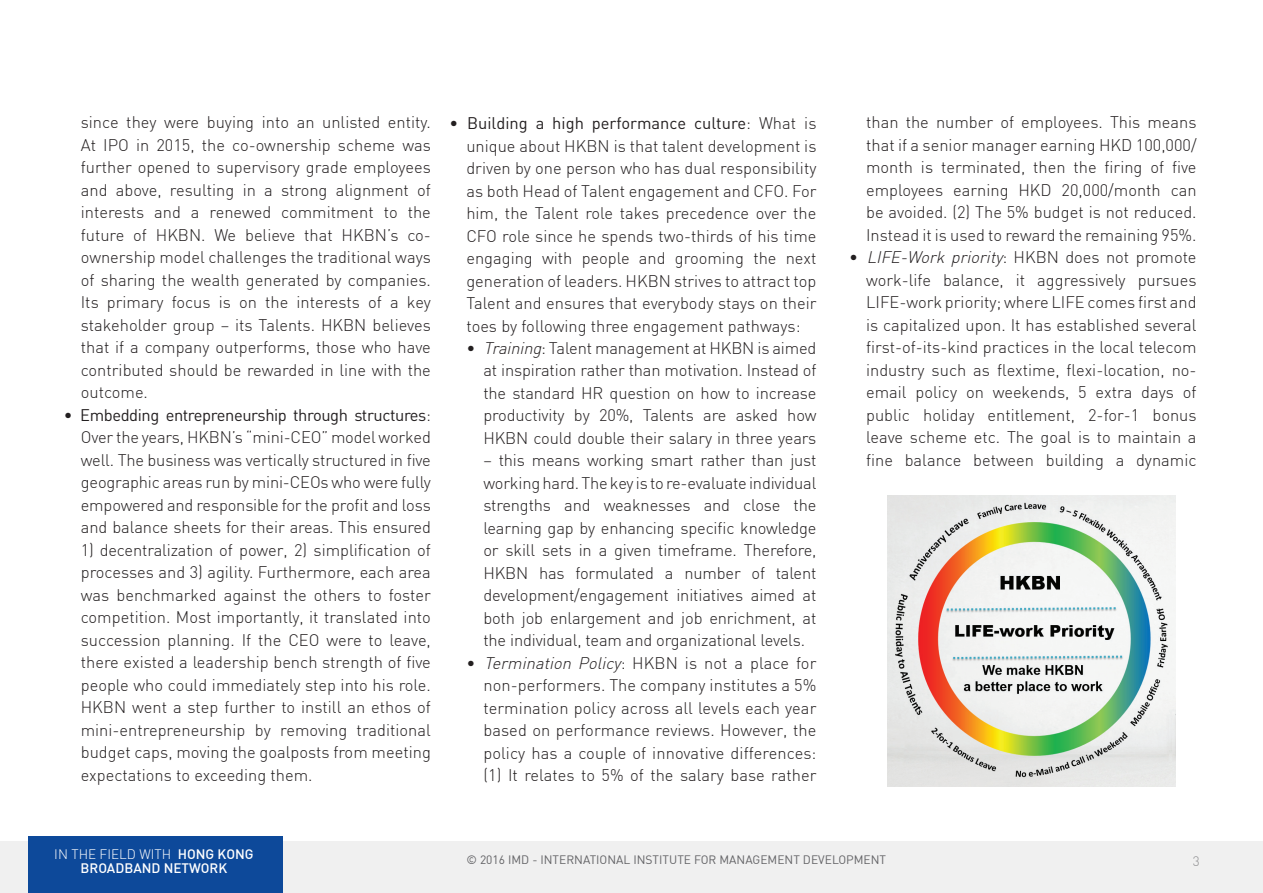
<style>
.page{position:relative;width:1263px;height:893px;background:#fff}
.page>*{position:absolute;margin:0;border:0;box-sizing:border-box;transform-origin:0 0}
.t1{font:300 16.5px/22.5px "DIN";color:#231f20;text-align:justify}
.t2{font:500 13.5px/13.5px "DIN";color:#fff;text-align:center}
.t3{font:300 13.5px "DIN";color:#636366}
.t4{font:12px "DIN";color:#636366}
.s1{font-weight:400}
.s2{font-style:italic}
.s3{font-weight:300}
</style>
<div class="page">
<div style="left:0;top:842px;width:1263px;height:51px;background:#f0f0f0"></div>
<div style="left:28px;top:836px;width:254px;height:57px;background:#0d499a"></div>
<img style="left:888px;top:496px;width:287px;height:290px">
<p class="t1" style="left:81px;top:111px;width:352px">since they were buying into an unlisted entity.<br>At IPO in 2015, the co-ownership scheme was further opened to supervisory grade employees and above, resulting in a strong alignment of interests and a renewed commitment to the future of HKBN. We believe that HKBN’s co&shy;ownership model challenges the traditional ways of sharing the wealth generated by companies.<br>Its primary focus is on the interests of a key stakeholder group – its Talents. HKBN believes that if a company outperforms, those who have contributed should be rewarded in line with the outcome.</p>
<p class="t1" style="left:81px;top:403px;width:352px;text-indent:-17px"><span class="s1">• Embedding entrepreneurship through structures</span>:<br>Over the years, HKBN’s “mini-CEO” model worked well. The business was vertically structured in five geographic areas run by mini-CEOs who were fully empowered and responsible for the profit and loss and balance sheets for their areas. This ensured</p>
<p class="t1" style="left:81px;top:538px;width:352px">1) decentralization of power, 2) simplification of processes and 3) agility. Furthermore, each area was benchmarked against the others to foster competition. Most importantly, it translated into succession planning. If the CEO were to leave, there existed a leadership bench strength of five people who could immediately step into his role.<br>HKBN went a step further to instill an ethos of mini-entrepreneurship by removing traditional budget caps, moving the goalposts from meeting expectations to exceeding them.</p>
<p class="t1" style="left:466px;top:112px;width:352px;text-indent:-17px"><span class="s1">• Building a high performance culture</span>: What is unique about HKBN is that talent development is driven by one person who has dual responsibility as both Head of Talent engagement and CFO. For him, the Talent role takes precedence over the CFO role since he spends two-thirds of his time engaging with people and grooming the next generation of leaders. HKBN strives to attract top Talent and ensures that everybody stays on their toes by following three engagement pathways:</p>
<p class="t1" style="left:483px;top:336px;width:335px;text-indent:-17px">• <span class="s2">Training</span>: Talent management at HKBN is aimed at inspiration rather than motivation. Instead of the standard HR question on how to increase productivity by 20%, Talents are asked how HKBN could double their salary in three years</p>
<p class="t1" style="left:483px;top:449px;width:335px">– this means working smart rather than just working hard. The key is to re-evaluate individual strengths and weaknesses and close the learning gap by enhancing specific knowledge or skill sets in a given timeframe. Therefore, HKBN has formulated a number of talent development/engagement initiatives aimed at both job enlargement and job enrichment, at the individual, team and organizational levels.</p>
<p class="t1" style="left:483px;top:651px;width:335px;text-indent:-17px">• <span class="s2">Termination Policy</span>: H K B N i s n o t a p l a c e fo r non-performers. The company institutes a 5% termination policy across all levels each year based on performance reviews. However, the policy has a couple of innovative differences: (1) It relates to 5% of the salary base rather</p>
<p class="t1" style="left:866px;top:111px;width:332px">than the number of employees. This means that if a senior manager earning HKD 100,000/ month is terminated, then the firing of five employees earning HKD 20,000/month can be avoided. (2) The 5% budget is not reduced.<br>Instead it is used to reward the remaining 95%.</p>
<p class="t1" style="left:866px;top:246px;width:332px;text-indent:-17px">• <span class="s2">LIFE-Work priority</span>: H K B N d o e s n o t p ro m o t e work-life balance, it aggressively pursues LIFE-work priority; where LIFE comes first and is capitalized upon. It has established several first-of-its-kind practices in the local telecom industry such as flextime, flexi-location, no&shy;email policy on weekends, 5 extra days of public holiday entitlement, 2-for-1 bonus leave scheme etc. The goal is to maintain a fine balance between building a dynamic</p>
<p class="t2" style="left:54px;top:847px;width:201px"><span class="s3">IN THE FIELD WITH</span> HONG KONG<br>BROADBAND NETWORK</p>
<p class="t4" style="left:466px;top:852px;width:421px">© 2016 IMD - INTERNATIONAL INSTITUTE FOR MANAGEMENT DEVELOPMENT</p>
<p class="t3" style="left:1192px;top:853px;width:8px">3</p>
</div>
